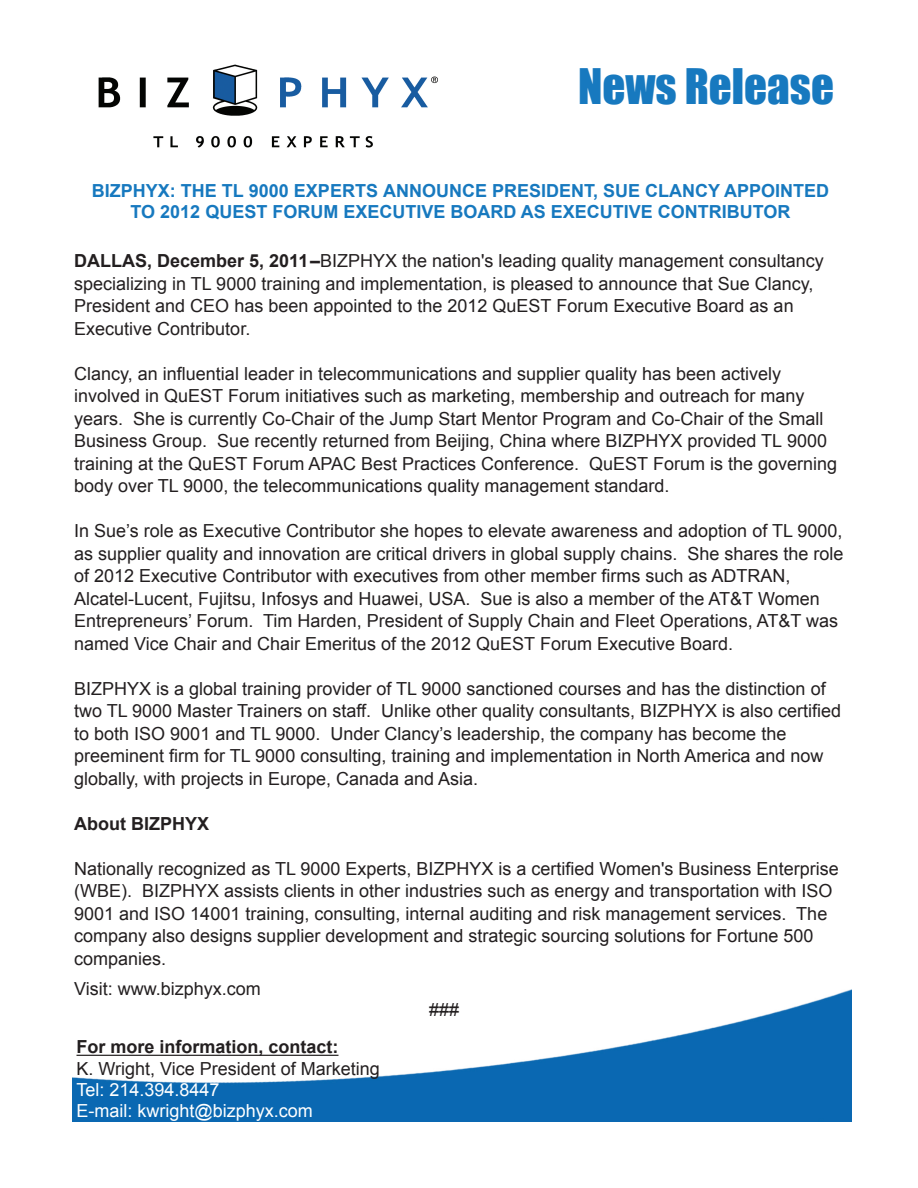
<style>
.page{position:relative;width:918px;height:1188px;background:#fff}
.page>*{position:absolute;margin:0;border:0;box-sizing:border-box;transform-origin:0 0}
.t1{font:45px "Impact";color:#1779bf}
.t2{font:18px/22.5px "Arial";color:#231f20}
.t3{font:700 18px/21.6px "Arial";color:#1779bf;text-align:center}
.t4{font:18px/21px "Arial";color:#fff}
.t5{font:700 18px "Arial";color:#231f20}
.s1{font-weight:700}
</style>
<div class="page">
<img style="left:72px;top:989px;width:780px;height:133px">
<hr style="left:76px;top:1055px;width:263px;height:1px;background:#231f20">
<img style="left:98px;top:64px;width:340px;height:84px">
<h1 class="t1" style="left:578px;top:58px;width:258px">News Release</h1>
<p class="t3" style="left:92px;top:180px;width:739px">BIZPHYX: THE TL 9000 EXPERTS ANNOUNCE PRESIDENT, SUE CLANCY APPOINTED<br>TO 2012 QUEST FORUM EXECUTIVE BOARD AS EXECUTIVE CONTRIBUTOR</p>
<p class="t2" style="left:74px;top:250px;width:751px"><span class="s1">DALLAS, December 5, 2011–</span>BIZPHYX the nation's leading quality management consultancy specializing in TL 9000 training and implementation, is pleased to announce that Sue Clancy, President and CEO has been appointed to the 2012 QuEST Forum Executive Board as an Executive Contributor.</p>
<p class="t2" style="left:74px;top:362px;width:764px">Clancy, an influential leader in telecommunications and supplier quality has been actively involved in QuEST Forum initiatives such as marketing, membership and outreach for many years. She is currently Co-Chair of the Jump Start Mentor Program and Co-Chair of the Small Business Group. Sue recently returned from Beijing, China where BIZPHYX provided TL 9000 training at the QuEST Forum APAC Best Practices Conference. QuEST Forum is the governing body over TL 9000, the telecommunications quality management standard.</p>
<p class="t2" style="left:74px;top:520px;width:771px">In Sue’s role as Executive Contributor she hopes to elevate awareness and adoption of TL 9000, as supplier quality and innovation are critical drivers in global supply chains. She shares the role of 2012 Executive Contributor with executives from other member firms such as ADTRAN, Alcatel-Lucent, Fujitsu, Infosys and Huawei, USA. Sue is also a member of the AT&amp;T Women Entrepreneurs’ Forum. Tim Harden, President of Supply Chain and Fleet Operations, AT&amp;T was named Vice Chair and Chair Emeritus of the 2012 QuEST Forum Executive Board.</p>
<p class="t2" style="left:74px;top:677px;width:769px">BIZPHYX is a global training provider of TL 9000 sanctioned courses and has the distinction of two TL 9000 Master Trainers on staff. Unlike other quality consultants, BIZPHYX is also certified to both ISO 9001 and TL 9000. Under Clancy’s leadership, the company has become the preeminent firm for TL 9000 consulting, training and implementation in North America and now globally, with projects in Europe, Canada and Asia.</p>
<p class="t5" style="left:74px;top:814px;width:136px">About BIZPHYX</p>
<p class="t2" style="left:74px;top:857px;width:766px">Nationally recognized as TL 9000 Experts, BIZPHYX is a certified Women's Business Enterprise (WBE). BIZPHYX assists clients in other industries such as energy and transportation with ISO 9001 and ISO 14001 training, consulting, internal auditing and risk management services. The company also designs supplier development and strategic sourcing solutions for Fortune 500 companies.</p>
<p class="t2" style="left:74px;top:977px;width:188px">Visit: www.bizphyx.com</p>
<p class="t2" style="left:429px;top:999px;width:32px">###</p>
<p class="t5" style="left:76px;top:1037px;width:264px">For more information, contact:</p>
<p class="t2" style="left:76px;top:1057px;width:305px">K. Wright, Vice President of Marketing</p>
<p class="t4" style="left:76px;top:1079px;width:238px">Tel: 214.394.8447<br>E-mail: kwright@bizphyx.com</p>
</div>
